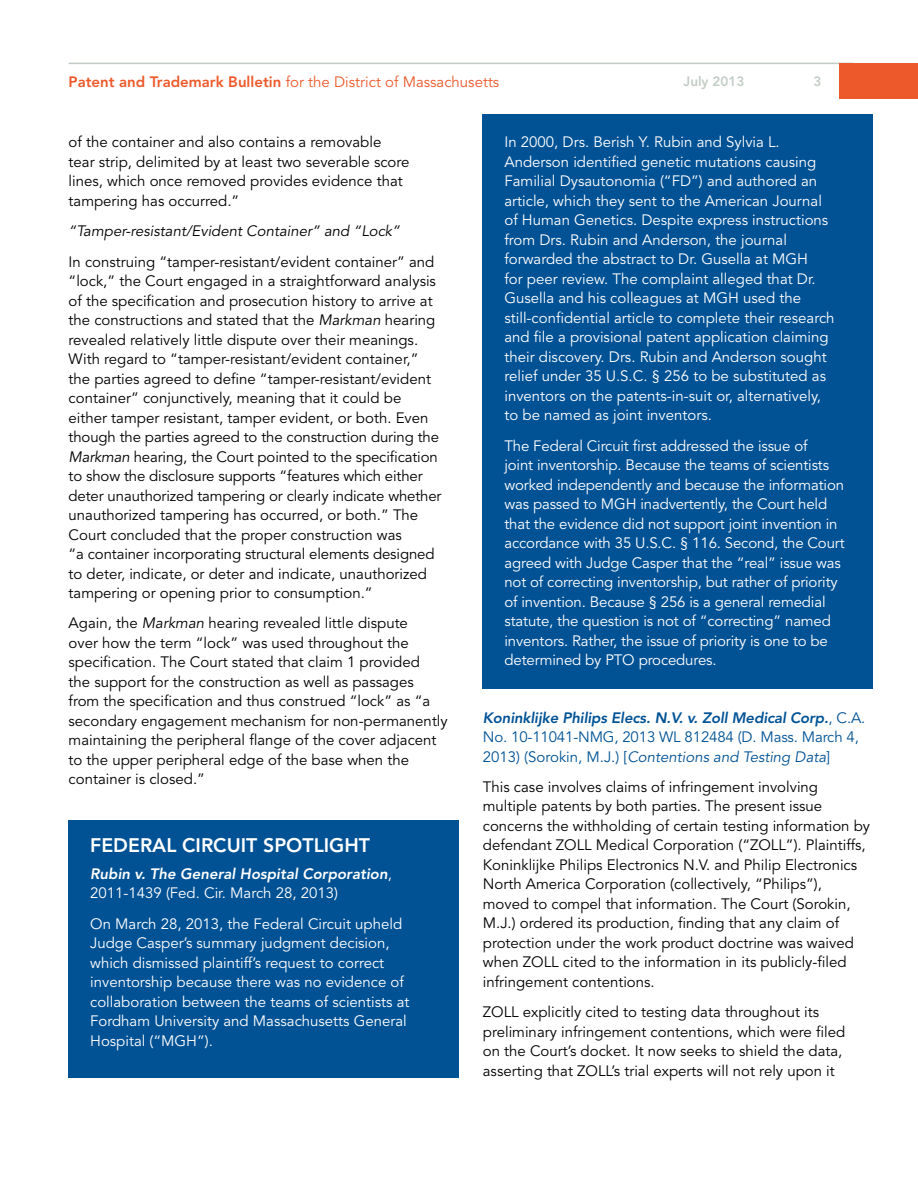
<style>
.page{position:relative;width:918px;height:1188px;background:#fff}
.page>*{position:absolute;margin:0;border:0;box-sizing:border-box;transform-origin:0 0}
.t1{font:800 19.5px "Avenir LT Std";color:#fff}
.t2{font:15px/19.5px "Avenir LT Std";color:#000}
.t3{font:15px/19.5px "Avenir LT Std";color:#fff}
.t4{font:15px/19.5px "Avenir LT Std";letter-spacing:-.01em;color:#005295}
.t5{font:italic 800 15px/19.5px "Avenir LT Std";color:#fff}
.t6{font:15px "Avenir LT Std";color:#ed592a}
.t7{font:italic 15px "Avenir LT Std";color:#000}
.t8{font:800 13.5px "Avenir LT Std";color:#c2cdc5}
.s1{font-weight:800}
.s2{font-style:italic}
.s3{font-weight:400;font-style:normal}
.s4{font-weight:800;font-style:italic}
</style>
<div class="page">
<hr style="left:69px;top:63px;width:785px;height:1px;background:#c2cdc5">
<div style="left:840px;top:63px;width:78px;height:35px;background:#ed592a"></div>
<div style="left:482px;top:114px;width:391px;height:575px;background:#005295"></div>
<div style="left:69px;top:820px;width:390px;height:258px;background:#005295"></div>
<p class="t6" style="left:69px;top:74px;width:432px"><span class="s1">Patent and Trademark Bulletin</span> for the District of Massachusetts</p>
<p class="t8" style="left:684px;top:74px;width:62px">July 2013</p>
<p class="t8" style="left:814px;top:74px;width:9px">3</p>
<p class="t2" style="left:69px;top:133px;width:342px">of the container and also contains a removable tear strip, delimited by at least two severable score lines, which once removed provides evidence that tampering has occurred.”</p>
<p class="t7" style="left:69px;top:222px;width:333px">“Tamper-resistant/Evident Container” and “Lock”</p>
<p class="t2" style="left:69px;top:252px;width:375px">In construing “tamper-resistant/evident container” and “lock,” the Court engaged in a straightforward analysis of the specification and prosecution history to arrive at the constructions and stated that the <span class="s2">Markman</span> hearing revealed relatively little dispute over their meanings.<br>With regard to “tamper-resistant/evident container,” the parties agreed to define “tamper-resistant/evident container” conjunctively, meaning that it could be either tamper resistant, tamper evident, or both. Even though the parties agreed to the construction during the <span class="s2">Markman</span> hearing, the Court pointed to the specification to show the disclosure supports “features which either deter unauthorized tampering or clearly indicate whether unauthorized tampering has occurred, or both.” The Court concluded that the proper construction was<br>“a container incorporating structural elements designed to deter, indicate, or deter and indicate, unauthorized tampering or opening prior to consumption.”</p>
<p class="t2" style="left:69px;top:614px;width:381px">Again, the <span class="s2">Markman</span> hearing revealed little dispute<br>over how the term “lock” was used throughout the specification. The Court stated that claim 1 provided<br>the support for the construction as well as passages from the specification and thus construed “lock” as “a secondary engagement mechanism for non-permanently maintaining the peripheral flange of the cover adjacent to the upper peripheral edge of the base when the container is closed.”</p>
<h1 class="t1" style="left:90px;top:834px;width:278px">Federal Circuit Spotlight</h1>
<p class="t5" style="left:90px;top:864px;width:303px">Rubin v. The General Hospital Corporation<span class="s3">,<br>2011-1439 (Fed. Cir. March 28, 2013)</span></p>
<p class="t3" style="left:90px;top:914px;width:321px">On March 28, 2013, the Federal Circuit upheld Judge Casper’s summary judgment decision, which dismissed plaintiff’s request to correct inventorship because there was no evidence of collaboration between the teams of scientists at Fordham University and Massachusetts General Hospital (“MGH”).</p>
<p class="t3" style="left:504px;top:133px;width:332px">In 2000, Drs. Berish Y. Rubin and Sylvia L.<br>Anderson identified genetic mutations causing Familial Dysautonomia (“FD”) and authored an article, which they sent to the American Journal of Human Genetics. Despite express instructions from Drs. Rubin and Anderson, the journal forwarded the abstract to Dr. Gusella at MGH<br>for peer review. The complaint alleged that Dr.<br>Gusella and his colleagues at MGH used the still-confidential article to complete their research and file a provisional patent application claiming their discovery. Drs. Rubin and Anderson sought relief under 35 U.S.C. § 256 to be substituted as inventors on the patents-in-suit or, alternatively, to be named as joint inventors.</p>
<p class="t3" style="left:504px;top:436px;width:342px">The Federal Circuit first addressed the issue of<br>joint inventorship. Because the teams of scientists worked independently and because the information was passed to MGH inadvertently, the Court held that the evidence did not support joint invention in accordance with 35 U.S.C. § 116. Second, the Court agreed with Judge Casper that the “real” issue was not of correcting inventorship, but rather of priority of invention. Because § 256 is a general remedial statute, the question is not of “correcting” named inventors. Rather, the issue of priority is one to be determined by PTO procedures.</p>
<p class="t4" style="left:483px;top:708px;width:384px"><span class="s4">Koninklijke Philips Elecs. N.V. v. Zoll Medical Corp.</span>, C.A.<br>No. 10-11041-NMG, 2013 WL 812484 (D. Mass. March 4,<br>2013) (Sorokin, M.J.) [<span class="s2">Contentions and Testing Data</span>]</p>
<p class="t2" style="left:483px;top:777px;width:389px">This case involves claims of infringement involving multiple patents by both parties. The present issue concerns the withholding of certain testing information by defendant ZOLL Medical Corporation (“ZOLL”). Plaintiffs, Koninklijke Philips Electronics N.V. and Philip Electronics North America Corporation (collectively, “Philips”), moved to compel that information. The Court (Sorokin, M.J.) ordered its production, finding that any claim of protection under the work product doctrine was waived when ZOLL cited to the information in its publicly-filed infringement contentions.</p>
<p class="t2" style="left:483px;top:1003px;width:364px">ZOLL explicitly cited to testing data throughout its preliminary infringement contentions, which were filed on the Court’s docket. It now seeks to shield the data, asserting that ZOLL’s trial experts will not rely upon it</p>
</div>
